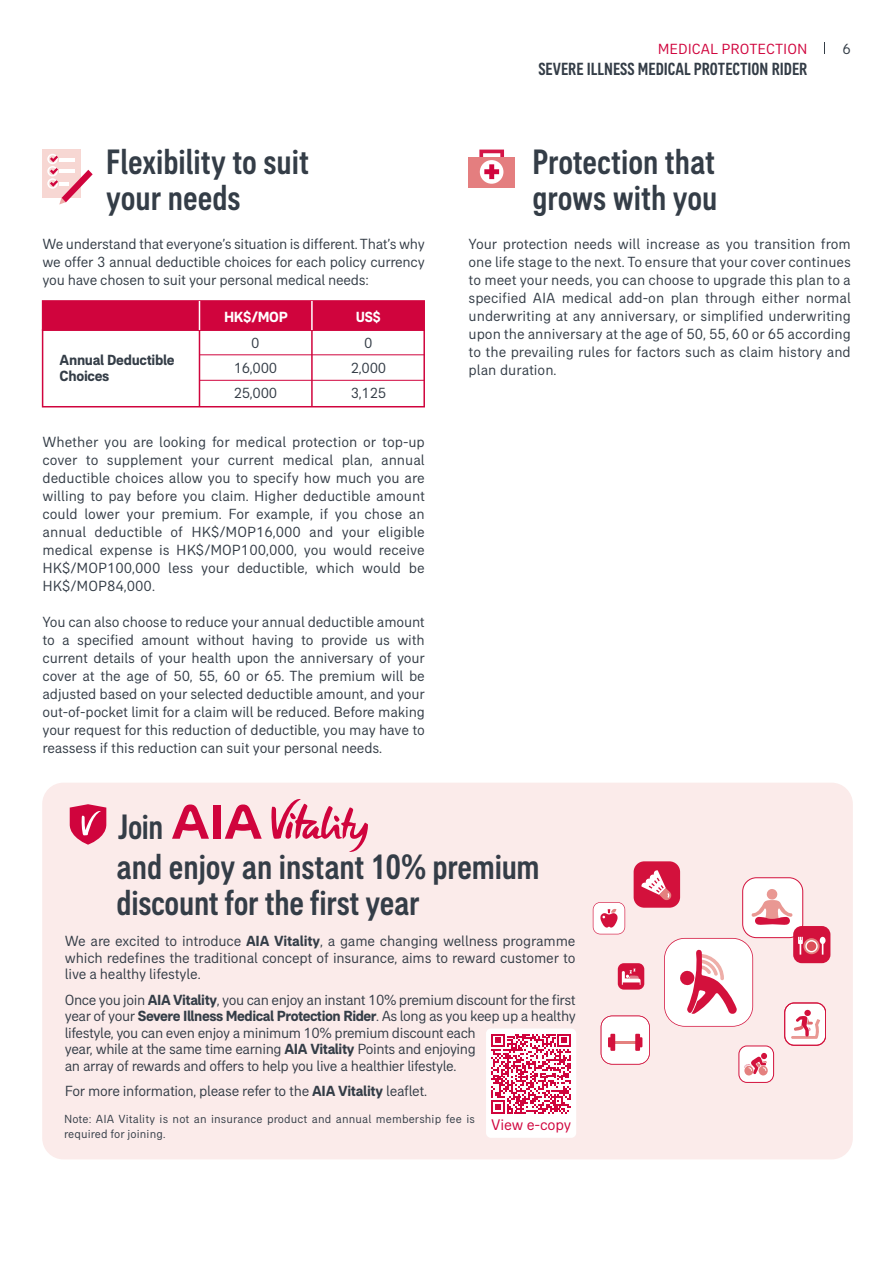
<style>
.page{position:relative;width:893px;height:1263px;background:#fff}
.page>*{position:absolute;margin:0;border:0;box-sizing:border-box;transform-origin:0 0}
.t1{font:500 condensed 36px/36px "AIA Everest";color:#343d47}
.t2{font:500 condensed 18px "AIA Everest";color:#343d47}
.t3{font:15.6px "AIA Everest";letter-spacing:-.01em;color:#d0043d}
.t4{font:15px/18px "AIA Everest";letter-spacing:-.02em;color:#343d47;text-align:justify}
.t5{font:700 15px/16.5px "AIA Everest";letter-spacing:-.02em;color:#343d47}
.t6{font:15px "AIA Everest";color:#d0043d}
.t7{font:700 15px "AIA Everest";letter-spacing:-.02em;color:#fff}
.t8{font:700 15px "AIA Everest";letter-spacing:-.02em;color:#fff;scale:.95 1}
.t9{font:12px/15px "AIA Everest";letter-spacing:.01em;color:#343d47}
.s1{font-weight:700}
</style>
<div class="page">
<div style="left:42px;top:150px;width:39px;height:48px;background:#f7d7d3"></div>
<svg style="left:47px;top:154px;width:46px;height:51px"></svg>
<div style="left:468px;top:157px;width:47px;height:31px;background:#e47e7f"></div>
<svg style="left:480px;top:160px;width:23px;height:24px"></svg>
<svg style="left:479px;top:150px;width:25px;height:29px"></svg>
<div style="left:42px;top:300px;width:383px;height:31px;background:#d0043d;border:2px solid #d0043d"></div>
<div style="left:42px;top:329px;width:383px;height:78px;border:2px solid #d0043d"></div>
<hr style="left:199px;top:330px;width:1px;height:77px;background:#d0043d">
<hr style="left:43px;top:330px;width:381px;height:1px;background:#d0043d">
<hr style="left:199px;top:354px;width:225px;height:1px;background:#d0043d">
<svg style="left:199px;top:301px;width:1px;height:29px"></svg>
<hr style="left:311px;top:330px;width:2px;height:77px;background:#d0043d">
<hr style="left:311px;top:301px;width:2px;height:29px;background:#fff">
<hr style="left:199px;top:380px;width:225px;height:1px;background:#d0043d">
<div style="left:42px;top:783px;width:811px;height:376px;background:#fbebea;border-radius:21px"></div>
<svg style="left:664px;top:938px;width:89px;height:89px;background:#f6cfd7"></svg>
<div style="left:634px;top:861px;width:46px;height:47px;background:#d3113c;border-radius:11px"></div>
<svg style="left:641px;top:870px;width:31px;height:30px"></svg>
<svg style="left:593px;top:902px;width:32px;height:32px"></svg>
<div style="left:618px;top:963px;width:26px;height:26px;background:#d3113c;border-radius:6px"></div>
<svg style="left:622px;top:969px;width:18px;height:16px"></svg>
<svg style="left:601px;top:1015px;width:49px;height:49px;background:#f7d9df"></svg>
<div style="left:739px;top:1046px;width:35px;height:36px;background:#fff;border-radius:8px"></div>
<svg style="left:744px;top:1053px;width:24px;height:22px"></svg>
<div style="left:738px;top:1045px;width:36px;height:38px;border:1px solid #d3113c;border-radius:8px"></div>
<div style="left:785px;top:1003px;width:41px;height:42px;background:#fff;border-radius:10px"></div>
<div style="left:804px;top:1010px;width:7px;height:6px;background:#d3113c;border-radius:50%"></div>
<svg style="left:791px;top:1016px;width:29px;height:23px"></svg>
<div style="left:784px;top:1003px;width:42px;height:42px;border:1px solid #d3113c;border-radius:10px"></div>
<div style="left:743px;top:878px;width:60px;height:60px;background:#fff;border-radius:14px"></div>
<svg style="left:752px;top:889px;width:40px;height:36px"></svg>
<div style="left:742px;top:877px;width:61px;height:61px;border:1px solid #d3113c;border-radius:14px"></div>
<div style="left:793px;top:926px;width:37px;height:37px;background:#d3113c;border-radius:9px"></div>
<svg style="left:798px;top:937px;width:27px;height:18px"></svg>
<svg style="left:70px;top:804px;width:36px;height:41px"></svg>
<svg style="left:271px;top:799px;width:97px;height:53px"></svg>
<div style="left:213px;top:805px;width:8px;height:34px;background:#d0043d"></div>
<svg style="left:172px;top:804px;width:37px;height:35px"></svg>
<svg style="left:225px;top:804px;width:37px;height:35px"></svg>
<div style="left:486px;top:1028px;width:90px;height:110px;background:#fff;border-radius:5px"></div>
<svg style="left:491px;top:1034px;width:80px;height:79px"></svg>
<h1 class="t1" style="left:106px;top:143px;width:204px">Flexibility to suit your needs</h1>
<p class="t4" style="left:42px;top:234px;width:384px">We understand that everyone’s situation is different. That’s why we offer 3 annual deductible choices for each policy currency you have chosen to suit your personal medical needs:</p>
<p class="t5" style="left:60px;top:351px;width:116px">Annual Deductible<br>Choices</p>
<p class="t7" style="left:224px;top:308px;width:65px">HK$/MOP</p>
<p class="t8" style="left:356px;top:308px;width:28px">US$</p>
<p class="t4" style="left:234px;top:330px;width:45px;line-height:25.2px;text-align:center">0<br>16,000<br>25,000</p>
<p class="t4" style="left:351px;top:330px;width:37px;line-height:25.2px;text-align:center">0<br>2,000<br>3,125</p>
<p class="t4" style="left:42px;top:432px;width:384px">Whether you are looking for medical protection or top-up cover to supplement your current medical plan, annual deductible choices allow you to specify how much you are willing to pay before you claim. Higher deductible amount could lower your premium. For example, if you chose an annual deductible of HK$/MOP16,000 and your eligible medical expense is HK$/MOP100,000, you would receive HK$/MOP100,000 less your deductible, which would be HK$/MOP84,000.</p>
<p class="t4" style="left:42px;top:612px;width:384px">You can also choose to reduce your annual deductible amount to a specified amount without having to provide us with current details of your health upon the anniversary of your cover at the age of 50, 55, 60 or 65. The premium will be adjusted based on your selected deductible amount, and your out-of-pocket limit for a claim will be reduced. Before making your request for this reduction of deductible, you may have to reassess if this reduction can suit your personal needs.</p>
<p class="t6" style="left:658px;top:40px;width:151px">MEDICAL PROTECTION</p>
<p class="t4" style="left:842px;top:39px;width:10px">6</p>
<p class="t2" style="left:538px;top:59px;width:270px">SEVERE ILLNESS MEDICAL PROTECTION RIDER</p>
<h1 class="t1" style="left:532px;top:143px;width:186px">Protection that grows with you</h1>
<p class="t4" style="left:469px;top:234px;width:384px">Your protection needs will increase as you transition from one life stage to the next. To ensure that your cover continues to meet your needs, you can choose to upgrade this plan to a specified AIA medical add-on plan through either normal underwriting at any anniversary, or simplified underwriting upon the anniversary at the age of 50, 55, 60 or 65 according to the prevailing rules for factors such as claim history and plan duration.</p>
<h1 class="t1" style="left:117px;top:806px;width:425px;line-height:40.5px">Join<br>and enjoy an instant 10% premium</h1>
<h1 class="t1" style="left:117px;top:885px;width:305px">discount for the first year</h1>
<p class="t4" style="left:65px;top:933px;width:512px;line-height:16.5px">We are excited to introduce <span class="s1">AIA Vitality</span>, a game changing wellness programme which redefines the traditional concept of insurance, aims to reward customer to live a healthy lifestyle.</p>
<p class="t4" style="left:65px;top:991px;width:512px;line-height:16.5px;text-align:left">Once you join <span class="s1">AIA Vitality</span>, you can enjoy an instant 10% premium discount for the first year of your <span class="s1">Severe Illness Medical Protection Rider</span>. As long as you keep up a healthy lifestyle, you can even enjoy a minimum 10% premium discount each<br>year, while at the same time earning <span class="s1">AIA Vitality</span> Points and enjoying<br>an array of rewards and offers to help you live a healthier lifestyle.</p>
<p class="t4" style="left:65px;top:1082px;width:364px">For more information, please refer to the <span class="s1">AIA Vitality</span> leaflet.</p>
<p class="t9" style="left:64px;top:1111px;width:412px">Note: AIA Vitality is not an insurance product and annual membership fee is required for joining.</p>
<p class="t3" style="left:491px;top:1116px;width:82px">View e-copy</p>
</div>
